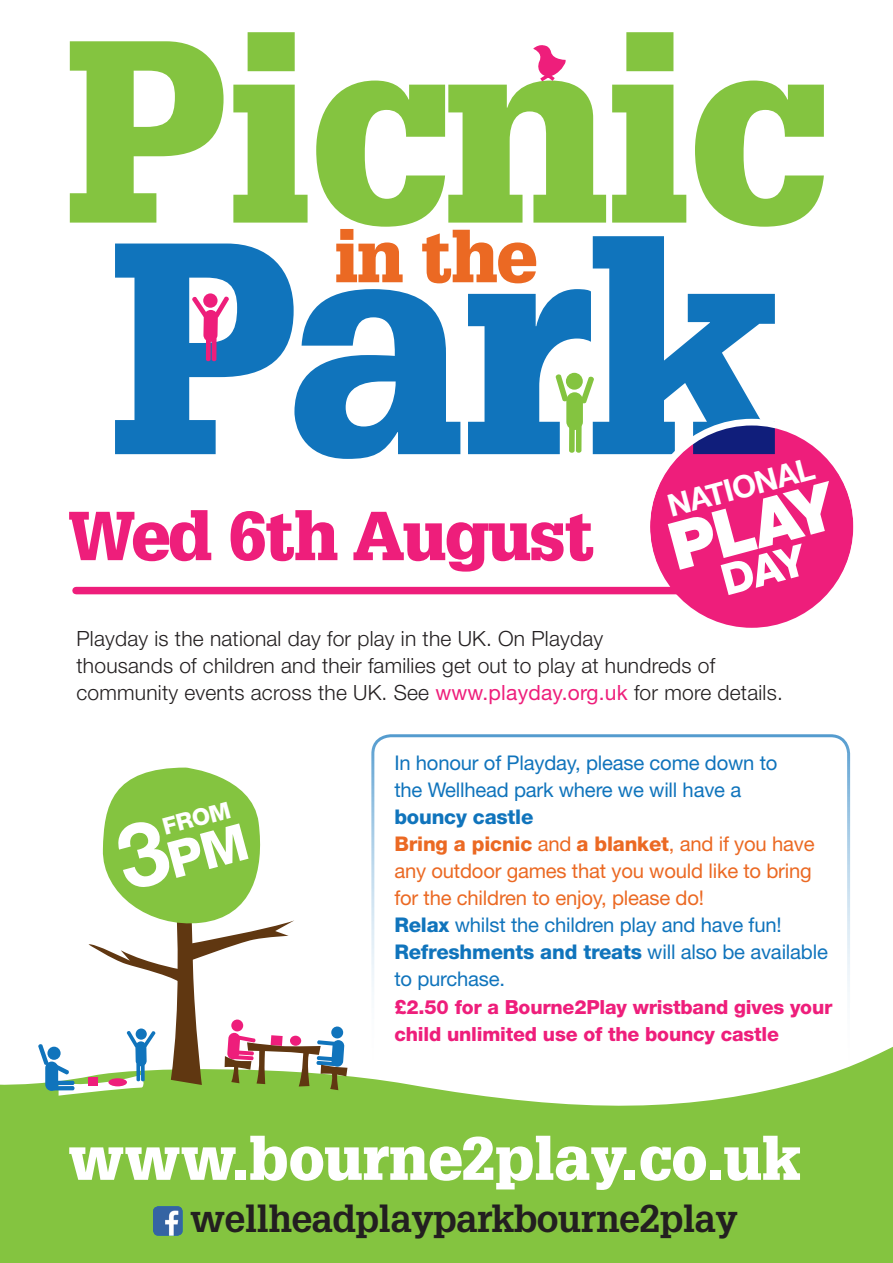
<style>
.page{position:relative;width:893px;height:1263px;background:#fff}
.page>*{position:absolute;margin:0;border:0;box-sizing:border-box;transform-origin:0 0}
.t1{font:900 294.15px "Glypha";color:#1074bc}
.t2{font:900 253.2px "Glypha";letter-spacing:-.02em;color:#84c440}
.t3{font:900 70.8px "Glypha";color:#eb6923}
.t4{font:900 67.5px "Glypha";letter-spacing:-.02em;color:#ee1e7b}
.t5{font:900 66.15px "Helvetica Neue";color:#fff}
.t6{font:900 59.55px "Glypha";color:#fff}
.t7{font:700 37.8px "Glypha";letter-spacing:-.02em;color:#231f20}
.t8{font:700 30.75px "Helvetica Neue";color:#fff}
.t9{font:800 23.25px "Helvetica Neue";color:#fff}
.t10{font:300 21px/27px "Helvetica Neue";letter-spacing:.01em;color:#231f20}
.t11{font:20.25px/27px "Helvetica Neue";letter-spacing:-.01em;color:#1074bc}
.t12{font:20.25px/27px "Helvetica Neue";letter-spacing:-.01em;color:#eb6923}
.t13{font:800 19.5px/27px "Helvetica Neue";letter-spacing:-.01em;color:#ee1e7b}
.s1{font-weight:400;color:#ee1e7b}
.s2{font-weight:800}
</style>
<div class="page">
<div style="left:371px;top:734px;width:479px;height:376px;border:3px solid #1074bc;border-radius:18px"></div>
<svg style="left:0;top:1042px;width:893px;height:221px;fill:#84c440"></svg>
<svg style="left:192px;top:293px;width:37px;height:69px"></svg>
<div style="left:206px;top:338px;width:5px;height:23px;background:#ee1e7b;border-radius:2px"></div>
<div style="left:212px;top:338px;width:5px;height:23px;background:#ee1e7b;border-radius:2px"></div>
<div style="left:203px;top:310px;width:15px;height:32px;background:#ee1e7b;border-radius:7px"></div>
<svg style="left:555px;top:372px;width:39px;height:79px"></svg>
<div style="left:569px;top:425px;width:6px;height:28px;background:#84c440;border-radius:2px"></div>
<div style="left:576px;top:425px;width:6px;height:28px;background:#84c440;border-radius:2px"></div>
<div style="left:566px;top:392px;width:17px;height:38px;background:#84c440;border-radius:8px"></div>
<svg style="left:533px;top:45px;width:33px;height:37px"></svg>
<div style="left:645px;top:419px;width:213px;height:214px;background:#ee1e7b;border-radius:50%"></div>
<div style="left:640px;top:414px;width:223px;height:224px;border:10px solid #fff;border-radius:50%"></div>
<svg style="left:153px;top:1206px;width:30px;height:30px"></svg>
<img style="left:153px;top:1206px;width:29px;height:30px">
<div style="left:643px;top:419px;width:217px;height:217px;border:7px solid #fff;border-radius:50%"></div>
<div style="left:76px;top:587px;width:611px;height:7px;background:#ee1e7b"></div>
<svg style="left:38px;top:767px;width:309px;height:329px"></svg>
<p class="t2" style="left:64px;top:-21px;width:764px">Picnic</p>
<p class="t1" style="left:108px;top:171px;width:676px">Park</p>
<p class="t3" style="left:335px;top:214px;width:203px">in the</p>
<p class="t8" style="left:662px;top:483px;width:152px;rotate:-15deg">NATIONAL</p>
<p class="t5" style="left:660px;top:510px;width:170px;rotate:-15deg">PLAY</p>
<p class="t4" style="left:68px;top:495px;width:528px">Wed 6th August</p>
<p class="t10" style="left:77px;top:624px;width:708px">Playday is the national day for play in the UK. On Playday<br>thousands of children and their families get out to play at hundreds of community events across the UK. See <span class="s1">www.playday.org.uk</span> for more details.</p>
<p class="t9" style="left:160px;top:814px;width:71px;rotate:-15deg">FROM</p>
<p class="t11" style="left:394px;top:749px;width:385px">In honour of Playday, please come down to the Wellhead park where we will have a <span class="s2">bouncy castle</span></p>
<p class="t12" style="left:394px;top:830px;width:422px"><span class="s2">Bring a picnic</span> and <span class="s2">a blanket</span>, and if you have any outdoor games that you would like to bring for the children to enjoy, please do!</p>
<p class="t11" style="left:394px;top:911px;width:435px"><span class="s2">Relax</span> whilst the children play and have fun!<br><span class="s2">Refreshments and treats</span> will also be available to purchase.</p>
<p class="t13" style="left:394px;top:993px;width:439px">£2.50 for a Bourne2Play wristband gives your child unlimited use of the bouncy castle</p>
<p class="t6" style="left:68px;top:1122px;width:735px">www.bourne2play.co.uk</p>
<p class="t7" style="left:190px;top:1195px;width:549px">wellheadplayparkbourne2play</p>
</div>
